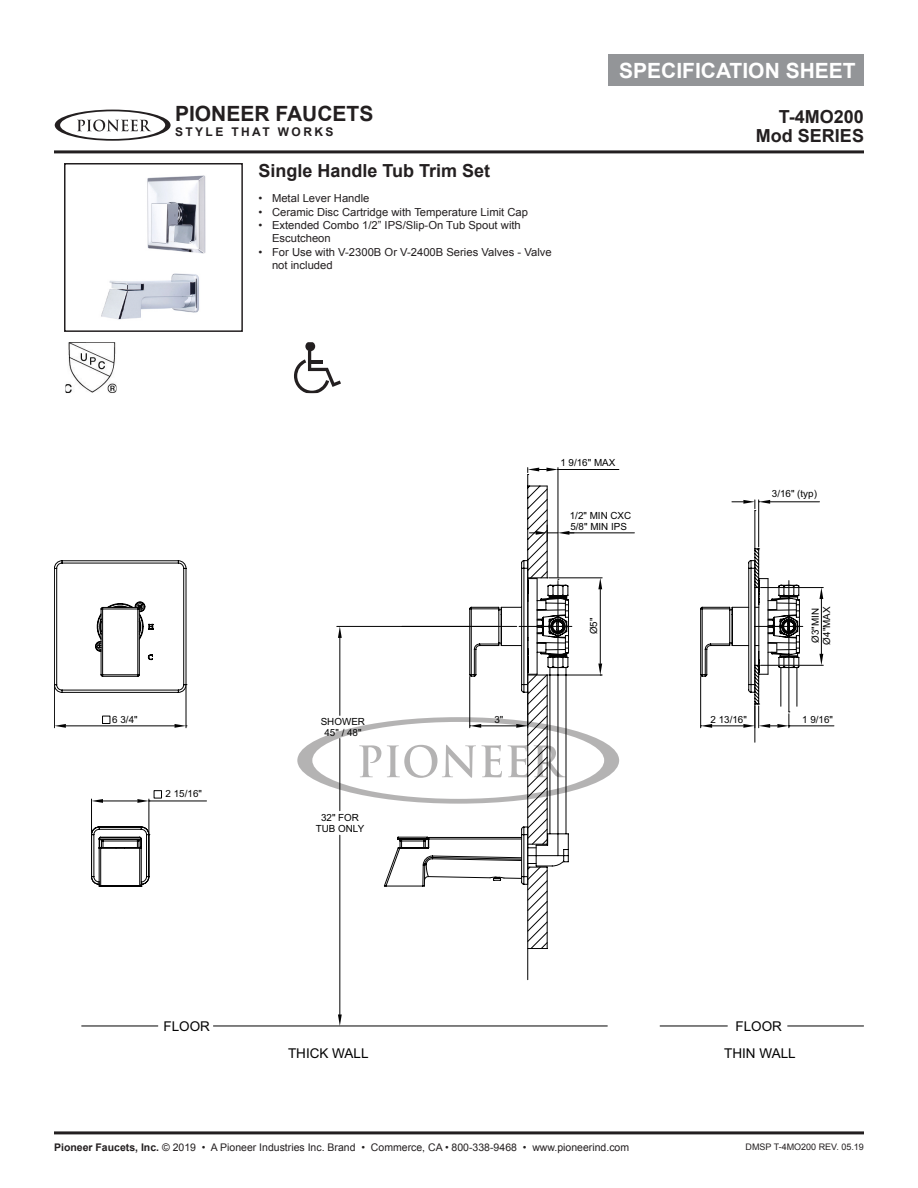
<style>
.page{position:relative;width:918px;height:1188px;background:#fff}
.page>*{position:absolute;margin:0;border:0;box-sizing:border-box;transform-origin:0 0}
.t1{font:700 21px "Arial";color:#fff}
.t2{font:700 21px "Arial";color:#231f20}
.t3{font:700 18px "Arial";color:#231f20}
.t4{font:13.5px "Arial";color:#030303}
.t5{font:700 12px "Arial";letter-spacing:.2em;color:#231f20}
.t6{font:11.1px/13.4px "Arial";color:#231f20}
.t7{font:10.5px "Arial";color:#231f20}
.t8{font:9.9px/11.2px "Arial";color:#030303;text-align:center}
.t9{font:9px "Arial";color:#231f20}
.s1{font-weight:700}
</style>
<div class="page">
<svg style="left:55px;top:110px;width:116px;height:31px"></svg>
<img style="left:67px;top:344px;width:48px;height:48px">
<div style="left:64px;top:341px;width:54px;height:54px;border:2px solid #fff"></div>
<svg style="left:294px;top:350px;width:47px;height:42px"></svg>
<svg style="left:305px;top:341px;width:10px;height:10px"></svg>
<div style="left:608px;top:54px;width:256px;height:31px;background:#939598"></div>
<hr style="left:54px;top:150px;width:810px;height:3px;background:#231f20">
<hr style="left:54px;top:1131px;width:810px;height:3px;background:#231f20">
<img style="left:101px;top:175px;width:105px;height:145px">
<div style="left:64px;top:163px;width:179px;height:169px;border:2px solid #231f20"></div>
<hr style="left:82px;top:1026px;width:76px;height:1px;background:#030303">
<hr style="left:213px;top:1026px;width:394px;height:1px;background:#030303">
<hr style="left:788px;top:1026px;width:76px;height:1px;background:#030303">
<hr style="left:339px;top:835px;width:1px;height:183px;background:#030303">
<svg style="left:338px;top:1015px;width:4px;height:11px"></svg>
<hr style="left:770px;top:501px;width:49px;height:1px;background:#030303">
<svg style="left:527px;top:467px;width:263px;height:483px"></svg>
<svg style="left:528px;top:468px;width:11px;height:7px"></svg>
<svg style="left:546px;top:468px;width:13px;height:3px"></svg>
<svg style="left:529px;top:525px;width:19px;height:7px"></svg>
<svg style="left:558px;top:531px;width:16px;height:1px"></svg>
<svg style="left:91px;top:577px;width:733px;height:310px"></svg>
<svg style="left:54px;top:532px;width:702px;height:270px"></svg>
<h1 class="t2" style="left:175px;top:100px;width:200px">PIONEER FAUCETS</h1>
<p class="t5" style="left:175px;top:124px;width:160px">STYLE THAT WORKS</p>
<h2 class="t3" style="left:259px;top:158px;width:233px">Single Handle Tub Trim Set</h2>
<p class="t6" style="left:259px;top:192px;width:113px">• Metal Lever Handle</p>
<p class="t6" style="left:259px;top:205px;width:271px">• Ceramic Disc Cartridge with Temperature Limit Cap</p>
<p class="t6" style="left:272px;top:219px;width:250px;text-indent:-14px">• Extended Combo 1/2” IPS/Slip-On Tub Spout with<br>Escutcheon</p>
<p class="t6" style="left:272px;top:245px;width:281px;text-indent:-14px">• For Use with V-2300B Or V-2400B Series Valves - Valve not included</p>
<h1 class="t1" style="left:619px;top:57px;width:238px">SPECIFICATION SHEET</h1>
<h2 class="t3" style="left:779px;top:105px;width:87px">T-4MO200</h2>
<h2 class="t3" style="left:756px;top:124px;width:110px">Mod SERIES</h2>
<p class="t8" style="left:560px;top:457px;width:56px">1 9/16" MAX</p>
<p class="t8" style="left:570px;top:510px;width:63px;text-align:left">1/2" MIN CXC<br>5/8" MIN IPS</p>
<p class="t8" style="left:588px;top:634px;width:18px;rotate:-90deg">Ø5"</p>
<p class="t8" style="left:772px;top:488px;width:47px">3/16" (typ)</p>
<p class="t8" style="left:810px;top:645px;width:39px;text-align:left;rotate:-90deg">Ø3"MIN<br>Ø4"MAX</p>
<p class="t8" style="left:112px;top:714px;width:27px">6 3/4"</p>
<p class="t8" style="left:495px;top:714px;width:10px">3"</p>
<p class="t8" style="left:711px;top:714px;width:38px">2 13/16"</p>
<p class="t8" style="left:321px;top:716px;width:46px">SHOWER<br>45" / 48"</p>
<p class="t8" style="left:166px;top:788px;width:38px">2 15/16"</p>
<p class="t8" style="left:316px;top:812px;width:50px">32" FOR<br>TUB ONLY</p>
<p class="t8" style="left:802px;top:714px;width:32px">1 9/16"</p>
<p class="t4" style="left:164px;top:1017px;width:48px">FLOOR</p>
<p class="t4" style="left:736px;top:1017px;width:48px">FLOOR</p>
<p class="t4" style="left:288px;top:1044px;width:82px">THICK WALL</p>
<p class="t4" style="left:724px;top:1045px;width:73px">THIN WALL</p>
<p class="t7" style="left:54px;top:1140px;width:577px"><span class="s1">Pioneer Faucets, Inc.</span> © 2019 • A Pioneer Industries Inc. Brand • Commerce, CA • 800-338-9468 • www.pioneerind.com</p>
<p class="t9" style="left:746px;top:1140px;width:120px">DMSP T-4MO200 REV. 05.19</p>
</div>
